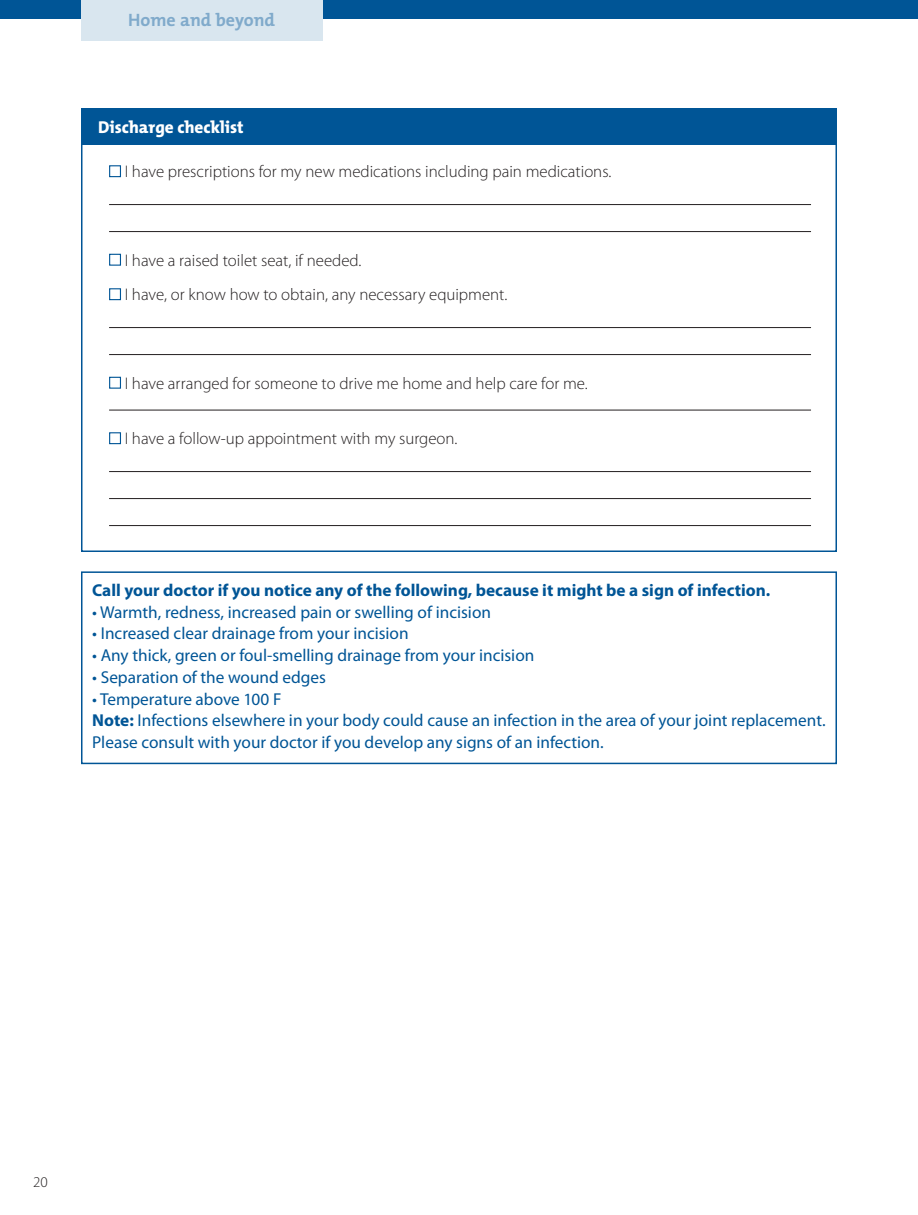
<style>
.page{position:relative;width:918px;height:1215px;background:#fff}
.page>*{position:absolute;margin:0;border:0;box-sizing:border-box;transform-origin:0 0}
.t1{font:700 18px "The Mix";color:#80aacb}
.t2{font:17.25px/21.8px "Myriad Pro";color:#005596}
.t3{font:700 17.25px "Myriad Pro";color:#005596}
.t4{font:800 17.25px "The Mix";color:#fff}
.t5{font:300 16.8px/34.5px "Myriad Pro";color:#231f20}
.t6{font:300 15px "Myriad Pro";color:#231f20}
.s1{font-weight:700}
</style>
<div class="page">
<div style="left:0;top:0;width:918px;height:18px;background:#005596"></div>
<hr style="left:109px;top:204px;width:702px;height:1px;background:#231f20">
<hr style="left:109px;top:231px;width:702px;height:1px;background:#231f20">
<hr style="left:109px;top:327px;width:702px;height:1px;background:#231f20">
<hr style="left:109px;top:354px;width:702px;height:1px;background:#231f20">
<hr style="left:109px;top:410px;width:702px;height:1px;background:#231f20">
<hr style="left:109px;top:471px;width:702px;height:1px;background:#231f20">
<hr style="left:109px;top:498px;width:702px;height:1px;background:#231f20">
<hr style="left:109px;top:525px;width:702px;height:1px;background:#231f20">
<div style="left:109px;top:165px;width:12px;height:12px;border:1px solid #005596"></div>
<div style="left:109px;top:254px;width:12px;height:12px;border:1px solid #005596"></div>
<div style="left:109px;top:288px;width:12px;height:12px;border:1px solid #005596"></div>
<div style="left:109px;top:377px;width:12px;height:12px;border:1px solid #005596"></div>
<div style="left:109px;top:432px;width:12px;height:12px;border:1px solid #005596"></div>
<div style="left:82px;top:109px;width:755px;height:36px;background:#005596"></div>
<div style="left:81px;top:571px;width:756px;height:193px;border:2px solid #005596"></div>
<div style="left:81px;top:0;width:241px;height:40px;background:#d9e6ef"></div>
<p class="t1" style="left:128px;top:9px;width:149px">Home and beyond</p>
<p class="t4" style="left:98px;top:116px;width:147px">Discharge checklist</p>
<p class="t5" style="left:125px;top:155px;width:487px">I have prescriptions for my new medications including pain medications.</p>
<p class="t5" style="left:125px;top:243px;width:383px">I have a raised toilet seat, if needed.<br>I have, or know how to obtain, any necessary equipment.</p>
<p class="t5" style="left:125px;top:366px;width:463px">I have arranged for someone to drive me home and help care for me.</p>
<p class="t5" style="left:125px;top:422px;width:333px">I have a follow-up appointment with my surgeon.</p>
<p class="t3" style="left:92px;top:580px;width:680px">Call your doctor if you notice any of the following, because it might be a sign of infection.</p>
<p class="t2" style="left:92px;top:601px;width:400px">• Warmth, redness, increased pain or swelling of incision</p>
<p class="t2" style="left:92px;top:623px;width:318px">• Increased clear drainage from your incision</p>
<p class="t2" style="left:92px;top:645px;width:444px">• Any thick, green or foul-smelling drainage from your incision</p>
<p class="t2" style="left:92px;top:667px;width:235px">• Separation of the wound edges</p>
<p class="t2" style="left:92px;top:688px;width:735px">• Temperature above 100 F<br><span class="s1">Note:</span> Infections elsewhere in your body could cause an infection in the area of your joint replacement.<br>Please consult with your doctor if you develop any signs of an infection.</p>
<p class="t6" style="left:33px;top:1174px;width:16px">20</p>
</div>
